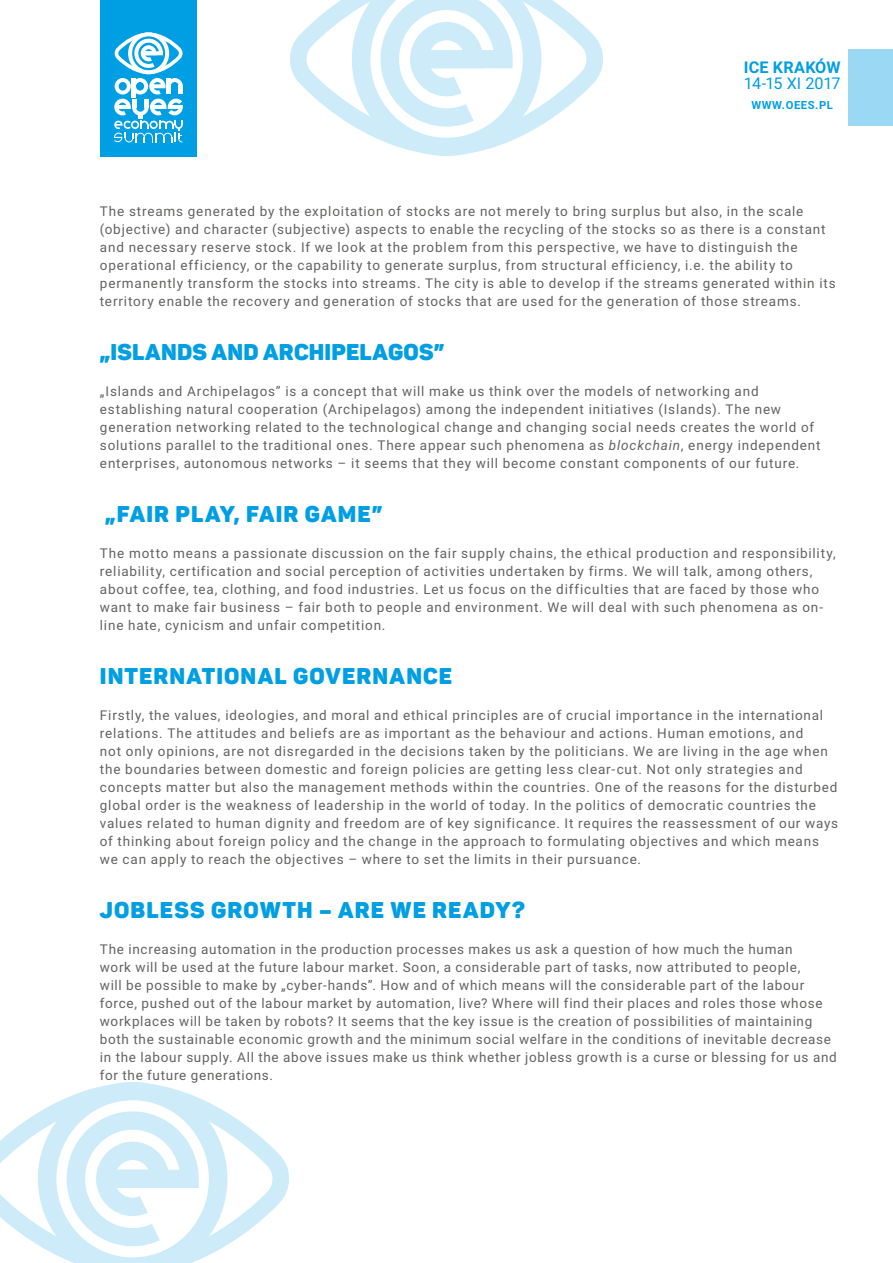
<style>
.page{position:relative;width:893px;height:1263px;background:#fff}
.page>*{position:absolute;margin:0;border:0;box-sizing:border-box;transform-origin:0 0}
.t1{font:22.5px "Panton Black Caps";letter-spacing:.05em;color:#009ee3}
.t2{font:22.5px "Panton Black Caps";letter-spacing:.01em;color:#009ee3}
.t3{font:16.2px "Roboto";letter-spacing:-.03em;color:#009ee3}
.t4{font:700 16.2px "Roboto";letter-spacing:.015em;color:#009ee3}
.t5{font:13.5px/18px "Roboto";letter-spacing:.06em;color:#626261}
.t6{font:700 11.25px "Roboto";letter-spacing:.05em;color:#00a0e4}
.s1{font-style:italic}
</style>
<div class="page">
<div style="left:100px;top:0;width:97px;height:156px;background:#009ee3"></div>
<svg style="left:114px;top:32px;width:69px;height:110px"></svg>
<svg style="left:0;top:1082px;width:289px;height:181px"></svg>
<svg style="left:290px;top:0;width:313px;height:156px"></svg>
<div style="left:848px;top:49px;width:45px;height:77px;background:#9ad8f3"></div>
<p class="t4" style="left:744px;top:56px;width:98px">ICE KRAKÓW</p>
<p class="t3" style="left:744px;top:72px;width:98px">14-15 XI 2017</p>
<p class="t6" style="left:751px;top:98px;width:83px">WWW.OEES.PL</p>
<p class="t5" style="left:100px;top:202px;width:737px">The streams generated by the exploitation of stocks are not merely to bring surplus but also, in the scale (objective) and character (subjective) aspects to enable the recycling of the stocks so as there is a constant and necessary reserve stock. If we look at the problem from this perspective, we have to distinguish the operational efficiency, or the capability to generate surplus, from structural efficiency, i.e. the ability to permanently transform the stocks into streams. The city is able to develop if the streams generated within its territory enable the recovery and generation of stocks that are used for the generation of those streams.</p>
<h1 class="t2" style="left:100px;top:338px;width:346px">„ISLANDS AND ARCHIPELAGOS”</h1>
<p class="t5" style="left:100px;top:382px;width:722px">„Islands and Archipelagos” is a concept that will make us think over the models of networking and establishing natural cooperation (Archipelagos) among the independent initiatives (Islands). The new generation networking related to the technological change and changing social needs creates the world of solutions parallel to the traditional ones. There appear such phenomena as <span class="s1">blockchain</span>, energy independent enterprises, autonomous networks – it seems that they will become constant components of our future.</p>
<h1 class="t1" style="left:105px;top:500px;width:279px">„FAIR PLAY, FAIR GAME”</h1>
<p class="t5" style="left:100px;top:544px;width:737px">The motto means a passionate discussion on the fair supply chains, the ethical production and responsibility, reliability, certification and social perception of activities undertaken by firms. We will talk, among others, about coffee, tea, clothing, and food industries. Let us focus on the difficulties that are faced by those who want to make fair business – fair both to people and environment. We will deal with such phenomena as on&shy;line hate, cynicism and unfair competition.</p>
<h1 class="t1" style="left:100px;top:662px;width:354px">INTERNATIONAL GOVERNANCE</h1>
<p class="t5" style="left:100px;top:706px;width:740px">Firstly, the values, ideologies, and moral and ethical principles are of crucial importance in the international relations. The attitudes and beliefs are as important as the behaviour and actions. Human emotions, and<br>not only opinions, are not disregarded in the decisions taken by the politicians. We are living in the age when the boundaries between domestic and foreign policies are getting less clear-cut. Not only strategies and concepts matter but also the management methods within the countries. One of the reasons for the disturbed global order is the weakness of leadership in the world of today. In the politics of democratic countries the values related to human dignity and freedom are of key significance. It requires the reassessment of our ways of thinking about foreign policy and the change in the approach to formulating objectives and which means we can apply to reach the objectives – where to set the limits in their pursuance.</p>
<h1 class="t1" style="left:100px;top:896px;width:427px">JOBLESS GROWTH – ARE WE READY?</h1>
<p class="t5" style="left:100px;top:940px;width:738px">The increasing automation in the production processes makes us ask a question of how much the human<br>work will be used at the future labour market. Soon, a considerable part of tasks, now attributed to people,<br>will be possible to make by „cyber-hands”. How and of which means will the considerable part of the labour force, pushed out of the labour market by automation, live? Where will find their places and roles those whose workplaces will be taken by robots? It seems that the key issue is the creation of possibilities of maintaining both the sustainable economic growth and the minimum social welfare in the conditions of inevitable decrease in the labour supply. All the above issues make us think whether jobless growth is a curse or blessing for us and for the future generations.</p>
</div>
